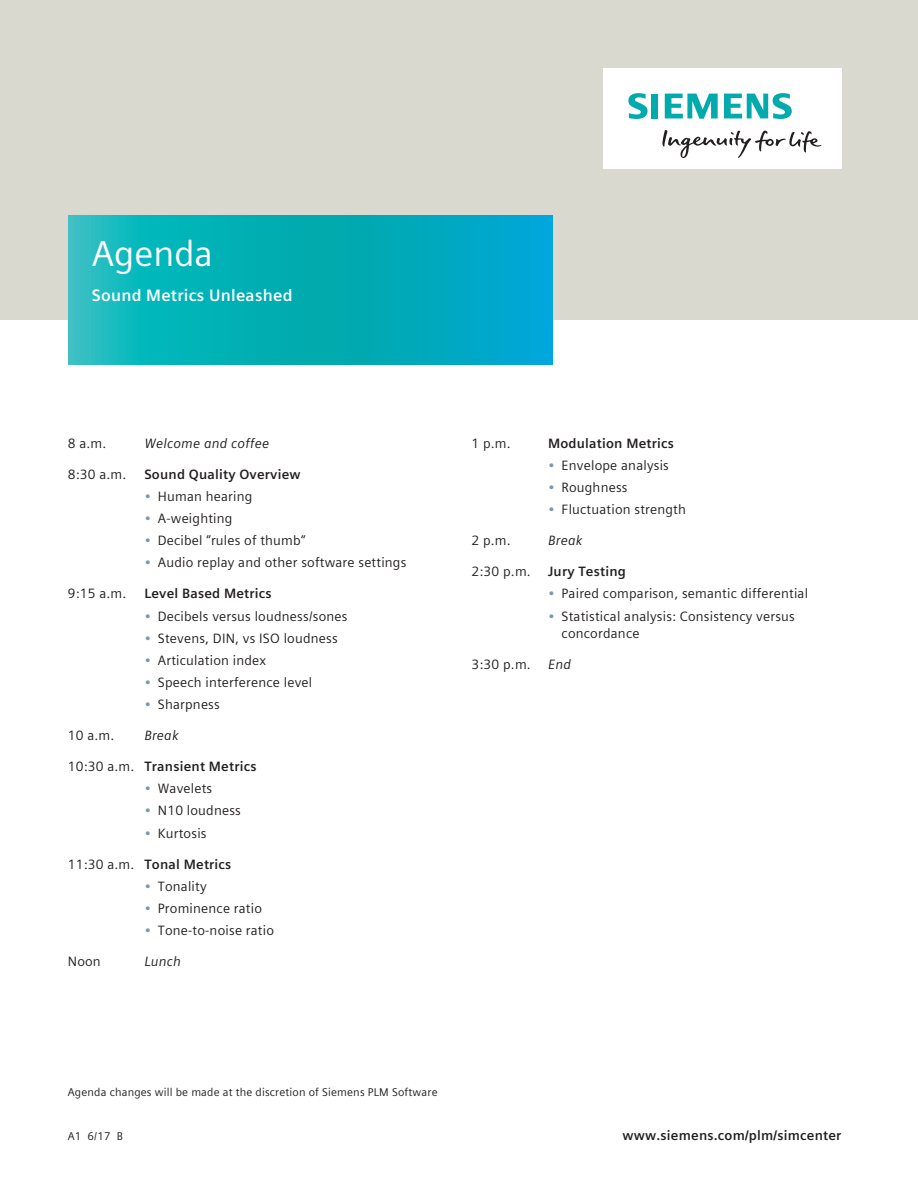
<style>
.page{position:relative;width:918px;height:1188px;background:#fff}
.page>*{position:absolute;margin:0;border:0;box-sizing:border-box;transform-origin:0 0}
.t1{font:36px "Siemens Sans Global";color:#fff}
.t2{font:700 16.5px "Siemens Sans Global";letter-spacing:.015em;color:#fff}
.t3{font:13.5px/17px "Siemens Sans Global";letter-spacing:.015em;color:#231f20}
.t4{font:700 13.5px "Siemens Sans Global";letter-spacing:.015em;color:#231f20}
.t5{font:italic 13.5px "Siemens Sans Global";letter-spacing:.015em;color:#231f20}
.t6{font:11.25px "Siemens Sans Global";letter-spacing:.015em;color:#231f20}
.s1{color:#7b99a9}
.s2{font-weight:400}
</style>
<div class="page">
<div style="left:0;top:0;width:918px;height:320px;background:#dad9d0"></div>
<div style="left:603px;top:68px;width:238px;height:101px;background:#fff"></div>
<svg style="left:662px;top:130px;width:159px;height:28px"></svg>
<svg style="left:628px;top:93px;width:30px;height:26px"></svg>
<svg style="left:665px;top:94px;width:53px;height:25px"></svg>
<svg style="left:724px;top:93px;width:68px;height:26px"></svg>
<svg style="left:68px;top:216px;width:485px;height:149px;background:#05aebc"></svg>
<h1 class="t1" style="left:92px;top:226px;width:123px">Agenda</h1>
<p class="t2" style="left:92px;top:282px;width:202px">Sound Metrics Unleashed</p>
<p class="t3" style="left:68px;top:435px;width:40px">8 a.m.</p>
<p class="t5" style="left:144px;top:433px;width:126px">Welcome and coffee</p>
<p class="t3" style="left:68px;top:466px;width:60px">8:30 a.m.</p>
<p class="t4" style="left:144px;top:464px;width:158px">Sound Quality Overview</p>
<p class="t3" style="left:144px;top:488px;width:110px"><span class="s1">•</span> Human hearing</p>
<p class="t3" style="left:144px;top:510px;width:90px"><span class="s1">•</span> A-weighting</p>
<p class="t3" style="left:144px;top:532px;width:163px"><span class="s1">•</span> Decibel “rules of thumb“</p>
<p class="t3" style="left:144px;top:554px;width:264px"><span class="s1">•</span> Audio replay and other software settings</p>
<p class="t3" style="left:68px;top:585px;width:60px">9:15 a.m.</p>
<p class="t4" style="left:144px;top:583px;width:129px">Level Based Metrics</p>
<p class="t3" style="left:144px;top:607px;width:205px"><span class="s1">•</span> Decibels versus loudness/sones</p>
<p class="t3" style="left:144px;top:630px;width:195px"><span class="s1">•</span> Stevens, DIN, vs ISO loudness</p>
<p class="t3" style="left:144px;top:652px;width:123px"><span class="s1">•</span> Articulation index</p>
<p class="t3" style="left:144px;top:674px;width:169px"><span class="s1">•</span> Speech interference level</p>
<p class="t3" style="left:144px;top:696px;width:77px"><span class="s1">•</span> Sharpness</p>
<p class="t3" style="left:68px;top:727px;width:48px">10 a.m.</p>
<p class="t5" style="left:144px;top:725px;width:36px">Break</p>
<p class="t4" style="left:68px;top:756px;width:190px"><span class="s2">10:30 a.m.</span> Transient Metrics</p>
<p class="t3" style="left:144px;top:780px;width:69px"><span class="s1">•</span> Wavelets</p>
<p class="t3" style="left:144px;top:802px;width:98px"><span class="s1">•</span> N10 loudness</p>
<p class="t3" style="left:144px;top:825px;width:64px"><span class="s1">•</span> Kurtosis</p>
<p class="t4" style="left:68px;top:854px;width:165px"><span class="s2">11:30 a.m.</span> Tonal Metrics</p>
<p class="t3" style="left:144px;top:878px;width:64px"><span class="s1">•</span> Tonality</p>
<p class="t3" style="left:144px;top:900px;width:119px"><span class="s1">•</span> Prominence ratio</p>
<p class="t3" style="left:144px;top:922px;width:131px"><span class="s1">•</span> Tone-to-noise ratio</p>
<p class="t3" style="left:68px;top:953px;width:35px">Noon</p>
<p class="t5" style="left:144px;top:951px;width:38px">Lunch</p>
<p class="t3" style="left:472px;top:435px;width:41px">1 p.m.</p>
<p class="t4" style="left:548px;top:433px;width:127px">Modulation Metrics</p>
<p class="t3" style="left:548px;top:457px;width:122px"><span class="s1">•</span> Envelope analysis</p>
<p class="t3" style="left:548px;top:479px;width:81px"><span class="s1">•</span> Roughness</p>
<p class="t3" style="left:548px;top:501px;width:139px"><span class="s1">•</span> Fluctuation strength</p>
<p class="t3" style="left:472px;top:532px;width:41px">2 p.m.</p>
<p class="t5" style="left:548px;top:530px;width:36px">Break</p>
<p class="t3" style="left:472px;top:563px;width:61px">2:30 p.m.</p>
<p class="t4" style="left:548px;top:561px;width:79px">Jury Testing</p>
<p class="t3" style="left:548px;top:585px;width:262px"><span class="s1">•</span> Paired comparison, semantic differential</p>
<p class="t3" style="left:562px;top:607px;width:235px;text-indent:-14px"><span class="s1">•</span> Statistical analysis: Consistency versus concordance</p>
<p class="t3" style="left:472px;top:656px;width:61px">3:30 p.m.</p>
<p class="t5" style="left:548px;top:654px;width:24px">End</p>
<p class="t6" style="left:68px;top:1083px;width:371px">Agenda changes will be made at the discretion of Siemens PLM Software</p>
<p class="t6" style="left:68px;top:1127px;width:57px">A1 6/17 B</p>
<p class="t4" style="left:622px;top:1124px;width:221px">www.siemens.com/plm/simcenter</p>
</div>
